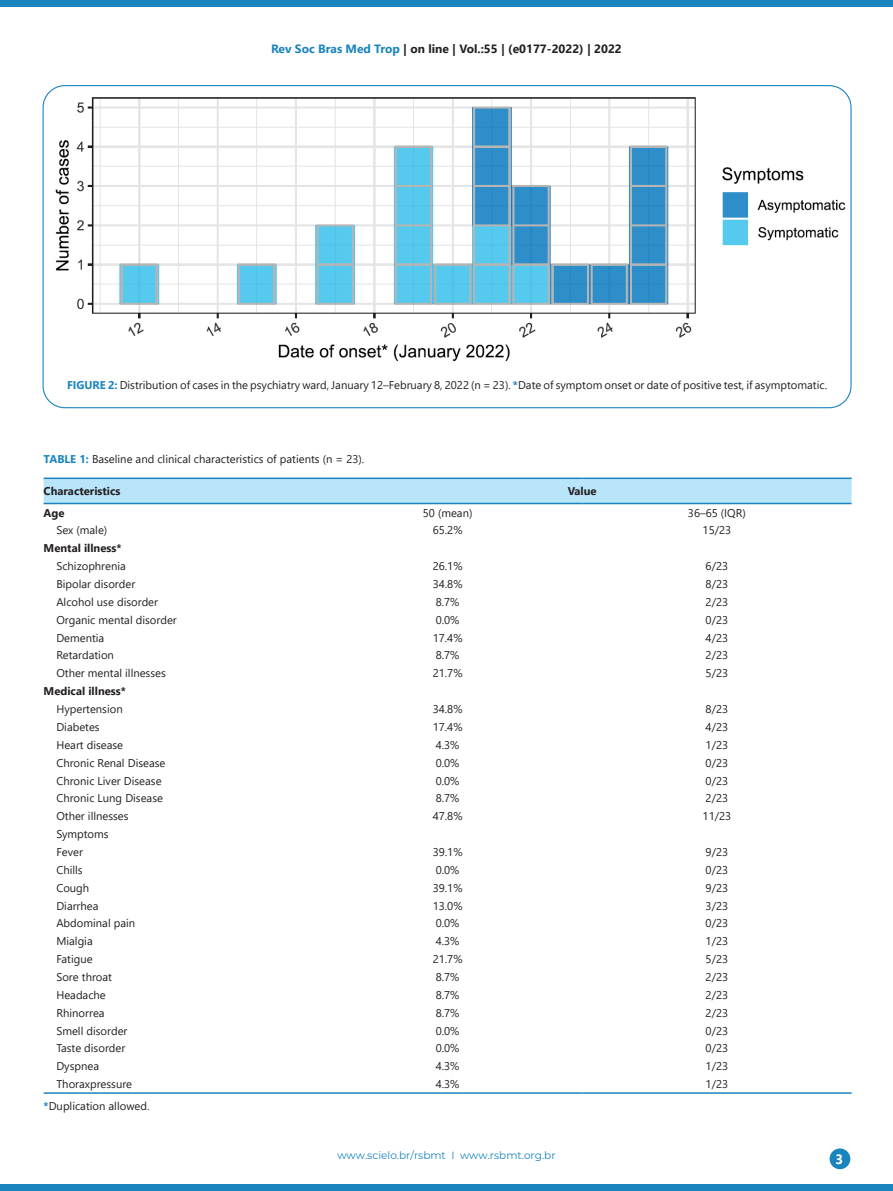
<style>
.page{position:relative;width:893px;height:1191px;background:#fff}
.page>*{position:absolute;margin:0;border:0;box-sizing:border-box;transform-origin:0 0}
.t1{font:700 13.5px "Ebrima";color:#fff}
.cabecalho{font:700 12px "Segoe UI";color:#231f20}
.FIGURA{font:11.25px "Segoe UI";color:#231f20}
.Tabela_recuo{font:11.25px "Segoe UI";color:#231f20}
.Tabela_-_TITULO{font:11.25px "Segoe UI";color:#231f20}
.t2{font:700 11.25px "Segoe UI";color:#231f20}
.t3{font:10.5px "Montserrat";color:#1a84bf}
.s1{color:#1a84bf}
.s2{font-weight:700;color:#1a84bf}
</style>
<div class="page">
<div style="left:0;top:0;width:893px;height:6px;background:#1a84bf"></div>
<div style="left:0;top:1184px;width:893px;height:7px;background:#1a84bf"></div>
<div style="left:830px;top:1148px;width:20px;height:21px;background:#1a84bf;border-radius:50%"></div>
<img style="left:55px;top:94px;width:792px;height:268px">
<svg style="left:44px;top:479px;width:808px;height:24px;background:#b7e3f9"></svg>
<hr style="left:44px;top:477px;width:269px;height:2px;background:#1a84bf">
<hr style="left:313px;top:477px;width:269px;height:2px;background:#1a84bf">
<hr style="left:582px;top:477px;width:270px;height:2px;background:#1a84bf">
<hr style="left:44px;top:503px;width:269px;height:1px;background:#1a84bf">
<hr style="left:313px;top:503px;width:269px;height:1px;background:#1a84bf">
<hr style="left:582px;top:503px;width:270px;height:1px;background:#1a84bf">
<hr style="left:44px;top:1092px;width:269px;height:1px;background:#1a84bf">
<hr style="left:313px;top:1092px;width:269px;height:1px;background:#1a84bf">
<hr style="left:582px;top:1092px;width:270px;height:1px;background:#1a84bf">
<p class="cabecalho" style="left:271px;top:37px;width:352px"><span class="s1">Rev Soc Bras Med Trop</span> | on line | Vol.:55 | (e0177-2022) | 2022</p>
<p class="FIGURA" style="left:67px;top:374px;width:762px"><span class="s2">FIGURE 2:</span> Distribution of cases in the psychiatry ward, January 12–February 8, 2022 (n = 23). <span class="s2">*</span>Date of symptom onset or date of positive test, if asymptomatic.</p>
<p class="Tabela_-_TITULO" style="left:44px;top:448px;width:322px"><span class="s2">TABLE 1:</span> Baseline and clinical characteristics of patients (n = 23).</p>
<p class="t2" style="left:44px;top:480px;width:78px">Characteristics</p>
<p class="t2" style="left:568px;top:480px;width:30px">Value</p>
<p class="t2" style="left:44px;top:502px;width:22px">Age</p>
<p class="FIGURA" style="left:423px;top:502px;width:51px">50 (mean)</p>
<p class="FIGURA" style="left:688px;top:502px;width:59px">36–65 (IQR)</p>
<p class="Tabela_recuo" style="left:56px;top:520px;width:52px">Sex (male)</p>
<p class="FIGURA" style="left:433px;top:520px;width:31px">65.2%</p>
<p class="FIGURA" style="left:703px;top:520px;width:30px">15/23</p>
<p class="t2" style="left:44px;top:537px;width:79px">Mental illness*</p>
<p class="Tabela_recuo" style="left:56px;top:555px;width:71px">Schizophrenia</p>
<p class="FIGURA" style="left:433px;top:555px;width:31px">26.1%</p>
<p class="FIGURA" style="left:706px;top:555px;width:24px">6/23</p>
<p class="Tabela_recuo" style="left:56px;top:573px;width:80px">Bipolar disorder</p>
<p class="FIGURA" style="left:433px;top:573px;width:31px">34.8%</p>
<p class="FIGURA" style="left:706px;top:573px;width:24px">8/23</p>
<p class="Tabela_recuo" style="left:56px;top:591px;width:103px">Alcohol use disorder</p>
<p class="FIGURA" style="left:436px;top:591px;width:25px">8.7%</p>
<p class="FIGURA" style="left:706px;top:591px;width:24px">2/23</p>
<p class="Tabela_recuo" style="left:56px;top:609px;width:122px">Organic mental disorder</p>
<p class="FIGURA" style="left:436px;top:609px;width:25px">0.0%</p>
<p class="FIGURA" style="left:706px;top:609px;width:24px">0/23</p>
<p class="Tabela_recuo" style="left:56px;top:627px;width:49px">Dementia</p>
<p class="FIGURA" style="left:433px;top:627px;width:31px">17.4%</p>
<p class="FIGURA" style="left:706px;top:627px;width:24px">4/23</p>
<p class="Tabela_recuo" style="left:56px;top:645px;width:59px">Retardation</p>
<p class="FIGURA" style="left:436px;top:645px;width:25px">8.7%</p>
<p class="FIGURA" style="left:706px;top:645px;width:24px">2/23</p>
<p class="Tabela_recuo" style="left:56px;top:662px;width:111px">Other mental illnesses</p>
<p class="FIGURA" style="left:433px;top:662px;width:31px">21.7%</p>
<p class="FIGURA" style="left:706px;top:662px;width:24px">5/23</p>
<p class="t2" style="left:44px;top:680px;width:84px">Medical illness*</p>
<p class="Tabela_recuo" style="left:56px;top:698px;width:68px">Hypertension</p>
<p class="FIGURA" style="left:433px;top:698px;width:31px">34.8%</p>
<p class="FIGURA" style="left:706px;top:698px;width:24px">8/23</p>
<p class="Tabela_recuo" style="left:56px;top:716px;width:45px">Diabetes</p>
<p class="FIGURA" style="left:433px;top:716px;width:31px">17.4%</p>
<p class="FIGURA" style="left:706px;top:716px;width:24px">4/23</p>
<p class="Tabela_recuo" style="left:56px;top:734px;width:68px">Heart disease</p>
<p class="FIGURA" style="left:436px;top:734px;width:25px">4.3%</p>
<p class="FIGURA" style="left:706px;top:734px;width:24px">1/23</p>
<p class="Tabela_recuo" style="left:56px;top:752px;width:111px">Chronic Renal Disease</p>
<p class="FIGURA" style="left:436px;top:752px;width:25px">0.0%</p>
<p class="FIGURA" style="left:706px;top:752px;width:24px">0/23</p>
<p class="Tabela_recuo" style="left:56px;top:770px;width:107px">Chronic Liver Disease</p>
<p class="FIGURA" style="left:436px;top:770px;width:25px">0.0%</p>
<p class="FIGURA" style="left:706px;top:770px;width:24px">0/23</p>
<p class="Tabela_recuo" style="left:56px;top:787px;width:108px">Chronic Lung Disease</p>
<p class="FIGURA" style="left:436px;top:787px;width:25px">8.7%</p>
<p class="FIGURA" style="left:706px;top:787px;width:24px">2/23</p>
<p class="Tabela_recuo" style="left:56px;top:805px;width:74px">Other illnesses</p>
<p class="FIGURA" style="left:433px;top:805px;width:31px">47.8%</p>
<p class="FIGURA" style="left:703px;top:805px;width:30px">11/23</p>
<p class="Tabela_recuo" style="left:56px;top:823px;width:54px">Symptoms</p>
<p class="Tabela_recuo" style="left:56px;top:841px;width:28px">Fever</p>
<p class="FIGURA" style="left:433px;top:841px;width:31px">39.1%</p>
<p class="FIGURA" style="left:706px;top:841px;width:24px">9/23</p>
<p class="Tabela_recuo" style="left:56px;top:859px;width:28px">Chills</p>
<p class="FIGURA" style="left:436px;top:859px;width:25px">0.0%</p>
<p class="FIGURA" style="left:706px;top:859px;width:24px">0/23</p>
<p class="Tabela_recuo" style="left:56px;top:877px;width:34px">Cough</p>
<p class="FIGURA" style="left:433px;top:877px;width:31px">39.1%</p>
<p class="FIGURA" style="left:706px;top:877px;width:24px">9/23</p>
<p class="Tabela_recuo" style="left:56px;top:895px;width:44px">Diarrhea</p>
<p class="FIGURA" style="left:433px;top:895px;width:31px">13.0%</p>
<p class="FIGURA" style="left:706px;top:895px;width:24px">3/23</p>
<p class="Tabela_recuo" style="left:56px;top:912px;width:80px">Abdominal pain</p>
<p class="FIGURA" style="left:436px;top:912px;width:25px">0.0%</p>
<p class="FIGURA" style="left:706px;top:912px;width:24px">0/23</p>
<p class="Tabela_recuo" style="left:56px;top:930px;width:38px">Mialgia</p>
<p class="FIGURA" style="left:436px;top:930px;width:25px">4.3%</p>
<p class="FIGURA" style="left:706px;top:930px;width:24px">1/23</p>
<p class="Tabela_recuo" style="left:56px;top:948px;width:38px">Fatigue</p>
<p class="FIGURA" style="left:433px;top:948px;width:31px">21.7%</p>
<p class="FIGURA" style="left:706px;top:948px;width:24px">5/23</p>
<p class="Tabela_recuo" style="left:56px;top:966px;width:57px">Sore throat</p>
<p class="FIGURA" style="left:436px;top:966px;width:25px">8.7%</p>
<p class="FIGURA" style="left:706px;top:966px;width:24px">2/23</p>
<p class="Tabela_recuo" style="left:56px;top:984px;width:51px">Headache</p>
<p class="FIGURA" style="left:436px;top:984px;width:25px">8.7%</p>
<p class="FIGURA" style="left:706px;top:984px;width:24px">2/23</p>
<p class="Tabela_recuo" style="left:56px;top:1002px;width:50px">Rhinorrea</p>
<p class="FIGURA" style="left:436px;top:1002px;width:25px">8.7%</p>
<p class="FIGURA" style="left:706px;top:1002px;width:24px">2/23</p>
<p class="Tabela_recuo" style="left:56px;top:1020px;width:73px">Smell disorder</p>
<p class="FIGURA" style="left:436px;top:1020px;width:25px">0.0%</p>
<p class="FIGURA" style="left:706px;top:1020px;width:24px">0/23</p>
<p class="Tabela_recuo" style="left:56px;top:1037px;width:70px">Taste disorder</p>
<p class="FIGURA" style="left:436px;top:1037px;width:25px">0.0%</p>
<p class="FIGURA" style="left:706px;top:1037px;width:24px">0/23</p>
<p class="Tabela_recuo" style="left:56px;top:1055px;width:44px">Dyspnea</p>
<p class="FIGURA" style="left:436px;top:1055px;width:25px">4.3%</p>
<p class="FIGURA" style="left:706px;top:1055px;width:24px">1/23</p>
<p class="Tabela_recuo" style="left:56px;top:1073px;width:77px">Thoraxpressure</p>
<p class="FIGURA" style="left:436px;top:1073px;width:25px">4.3%</p>
<p class="FIGURA" style="left:706px;top:1073px;width:24px">1/23</p>
<p class="Tabela_-_TITULO" style="left:44px;top:1095px;width:107px"><span class="s2">*</span>Duplication allowed.</p>
<p class="t3" style="left:337px;top:1147px;width:220px">www.scielo.br/rsbmt I www.rsbmt.org.br</p>
<p class="t1" style="left:835px;top:1148px;width:9px">3</p>
</div>
